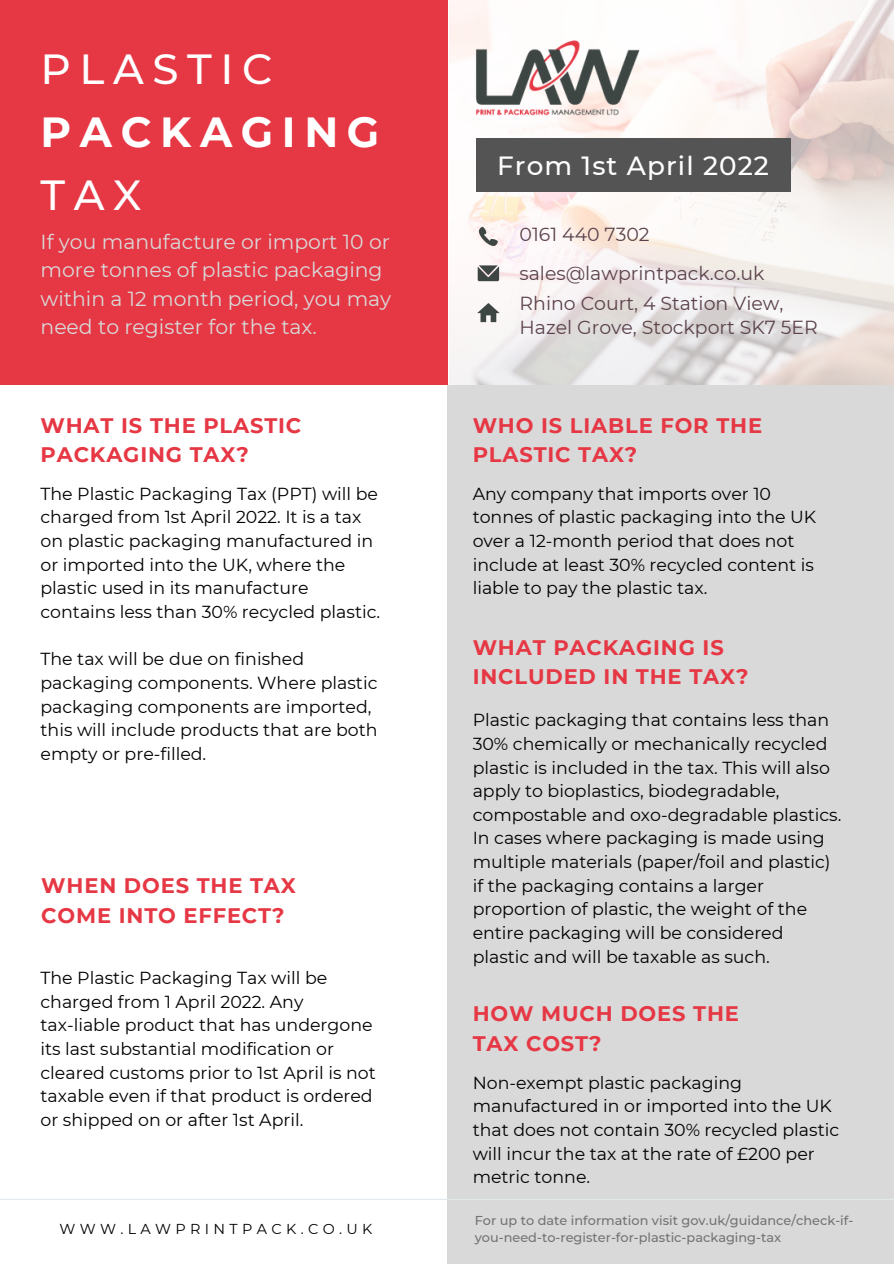
<style>
.page{position:relative;width:894px;height:1264px;background:#fff}
.page>*{position:absolute;margin:0;border:0;box-sizing:border-box;transform-origin:0 0}
.t1{font:500 42px "Montserrat";letter-spacing:.205em;color:#fff}
.t2{font:700 42px "Montserrat";letter-spacing:.205em;color:#fff}
.t3{font:500 26.25px "Montserrat";letter-spacing:.04em;color:#fff}
.t4{font:700 21px/29.2px "Montserrat";letter-spacing:.04em;color:#e63744}
.t5{font:20.4px/28.2px "Montserrat";color:#d9d9d9}
.t6{font:18.9px/23.7px "Montserrat";color:#5b424c}
.t7{font:17.4px/23.7px "Montserrat";color:#000}
.t8{font:14.4px "Montserrat";letter-spacing:.3em;color:#000}
.t9{font:500 12.9px/17.1px "Montserrat";color:#737373}
</style>
<div class="page">
<div style="left:0;top:0;width:447px;height:385px;background:#e63744"></div>
<img style="left:449px;top:0;width:444px;height:385px">
<svg style="left:478px;top:227px;width:20px;height:19px"></svg>
<svg style="left:477px;top:265px;width:22px;height:16px"></svg>
<svg style="left:477px;top:303px;width:22px;height:19px"></svg>
<div style="left:447px;top:385px;width:446px;height:878px;background:#d9d9d9"></div>
<hr style="left:0;top:1198px;width:893px;height:1px;background:#e1e9ed">
<img style="left:472px;top:38px;width:170px;height:80px">
<div style="left:476px;top:138px;width:314px;height:54px;background:#545454"></div>
<p class="t1" style="left:41px;top:43px;width:233px">PLASTIC</p>
<p class="t2" style="left:41px;top:106px;width:340px">PACKAGING</p>
<p class="t1" style="left:41px;top:169px;width:102px">TAX</p>
<p class="t5" style="left:41px;top:228px;width:352px">If you manufacture or import 10 or more tonnes of plastic packaging within a 12 month period, you may need to register for the tax.</p>
<p class="t3" style="left:497px;top:149px;width:273px">From 1st April 2022</p>
<p class="t6" style="left:519px;top:222px;width:131px">0161 440 7302</p>
<p class="t6" style="left:519px;top:261px;width:246px">sales@lawprintpack.co.uk</p>
<p class="t6" style="left:519px;top:291px;width:300px">Rhino Court, 4 Station View,<br>Hazel Grove, Stockport SK7 5ER</p>
<p class="t4" style="left:41px;top:411px;width:262px">WHAT IS THE PLASTIC<br>PACKAGING TAX?</p>
<p class="t4" style="left:472px;top:411px;width:291px">WHO IS LIABLE FOR THE<br>PLASTIC TAX?</p>
<p class="t7" style="left:41px;top:481px;width:341px">The Plastic Packaging Tax (PPT) will be charged from 1st April 2022. It is a tax on plastic packaging manufactured in or imported into the UK, where the plastic used in its manufacture contains less than 30% recycled plastic.</p>
<p class="t7" style="left:41px;top:647px;width:338px">The tax will be due on finished packaging components. Where plastic packaging components are imported, this will include products that are both empty or pre-filled.</p>
<p class="t4" style="left:41px;top:871px;width:256px">WHEN DOES THE TAX<br>COME INTO EFFECT?</p>
<p class="t7" style="left:41px;top:965px;width:288px">The Plastic Packaging Tax will be charged from 1 April 2022. Any</p>
<p class="t7" style="left:41px;top:1013px;width:337px">tax-liable product that has undergone its last substantial modification or cleared customs prior to 1st April is not taxable even if that product is ordered or shipped on or after 1st April.</p>
<p class="t7" style="left:472px;top:481px;width:345px">Any company that imports over 10 tonnes of plastic packaging into the UK over a 12-month period that does not include at least 30% recycled content is liable to pay the plastic tax.</p>
<p class="t4" style="left:472px;top:632px;width:277px">WHAT PACKAGING IS<br>INCLUDED IN THE TAX?</p>
<p class="t7" style="left:472px;top:708px;width:370px">Plastic packaging that contains less than 30% chemically or mechanically recycled plastic is included in the tax. This will also apply to bioplastics, biodegradable, compostable and oxo-degradable plastics.<br>In cases where packaging is made using multiple materials (paper/foil and plastic) if the packaging contains a larger proportion of plastic, the weight of the entire packaging will be considered plastic and will be taxable as such.</p>
<p class="t4" style="left:472px;top:999px;width:268px">HOW MUCH DOES THE<br>TAX COST?</p>
<p class="t7" style="left:472px;top:1070px;width:368px">Non-exempt plastic packaging manufactured in or imported into the UK that does not contain 30% recycled plastic will incur the tax at the rate of £200 per metric tonne.</p>
<p class="t8" style="left:59px;top:1219px;width:314px">WWW.LAWPRINTPACK.CO.UK</p>
<p class="t9" style="left:474px;top:1211px;width:380px">For up to date information visit gov.uk/guidance/check-if&shy;you-need-to-register-for-plastic-packaging-tax</p>
</div>
